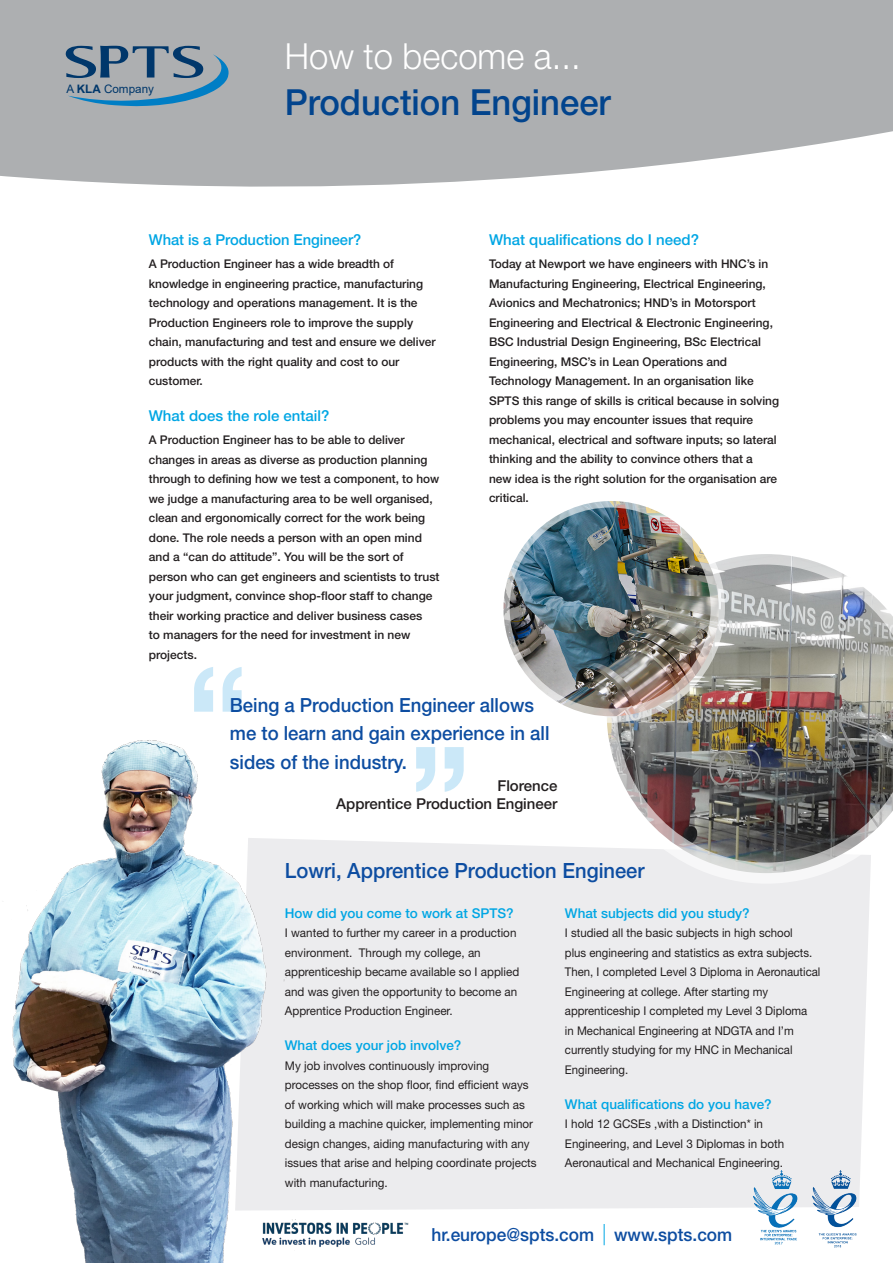
<style>
.page{position:relative;width:893px;height:1263px;background:#fff}
.page>*{position:absolute;margin:0;border:0;box-sizing:border-box;transform-origin:0 0}
.t1{font:500 36px "Helvetica Neue LT Std";color:#02448d;scale:.96 1}
.t2{font:300 36px "Helvetica Neue LT Std";color:#fff;scale:.96 1}
.t3{font:500 21px "Helvetica Neue LT Std";color:#0d4da1;scale:.96 1}
.t4{font:500 19.5px/28.5px "Helvetica Neue LT Std";color:#0d4da1;scale:.95 1}
.t5{font:500 18px "Helvetica Neue LT Std";color:#0d4da1;scale:.96 1}
.t6{font:500 15px "Helvetica Neue LT Std";color:#00a6e4}
.t7{font:500 15px "Helvetica Neue LT Std";color:#231f20}
.t8{font:500 13.5px "Helvetica Neue LT Std";color:#00a6e4}
.t9{font:500 12px/19.5px "Helvetica Neue LT Std";color:#231f20}
.t10{font:12px/19.5px "Helvetica Neue LT Std";color:#231f20}
.t11{font:12px/19.5px "Helvetica Neue LT Std";color:#231f20;scale:.95 1}
.t12{font:11.7px "Arial";color:#00376b}
.s1{font-weight:700}
</style>
<div class="page">
<svg style="left:604px;top:1224px;width:1px;height:21px"></svg>
<img style="left:295px;top:1219px;width:114px;height:28px">
<svg style="left:0;top:0;width:893px;height:187px;background:#b3b5b7"></svg>
<div style="left:295px;top:839px;width:575px;height:371px;background:#ececee"></div>
<img style="left:12px;top:740px;width:283px;height:523px">
<img style="left:596px;top:554px;width:297px;height:330px">
<svg style="left:194px;top:667px;width:48px;height:45px"></svg>
<svg style="left:416px;top:747px;width:48px;height:45px"></svg>
<img style="left:503px;top:501px;width:216px;height:215px;border-radius:108px">
<div style="left:495px;top:493px;width:230px;height:230px;border:14px solid #fff;border-radius:50%"></div>
<img style="left:812px;top:1171px;width:50px;height:77px">
<img style="left:754px;top:1171px;width:50px;height:74px">
<svg style="left:66px;top:46px;width:163px;height:60px;background:#7f97a8"></svg>
<p class="t12" style="left:66px;top:81px;width:89px">A <span class="s1">KLA</span> Company</p>
<p class="t2" style="left:285px;top:34px;width:310px">How to become a...</p>
<p class="t1" style="left:285px;top:80px;width:341px">Production Engineer</p>
<p class="t6" style="left:149px;top:230px;width:214px">What is a Production Engineer?</p>
<p class="t9" style="left:149px;top:254px;width:288px">A Production Engineer has a wide breadth of knowledge in engineering practice, manufacturing technology and operations management. It is the Production Engineers role to improve the supply chain, manufacturing and test and ensure we deliver products with the right quality and cost to our customer.</p>
<p class="t6" style="left:149px;top:406px;width:182px">What does the role entail?</p>
<p class="t9" style="left:149px;top:430px;width:292px">A Production Engineer has to be able to deliver changes in areas as diverse as production planning through to defining how we test a component, to how we judge a manufacturing area to be well organised, clean and ergonomically correct for the work being done. The role needs a person with an open mind and a “can do attitude”. You will be the sort of person who can get engineers and scientists to trust your judgment, convince shop-floor staff to change their working practice and deliver business cases<br>to managers for the need for investment in new projects.</p>
<p class="t6" style="left:489px;top:230px;width:212px">What qualifications do I need?</p>
<p class="t9" style="left:489px;top:254px;width:292px">Today at Newport we have engineers with HNC’s in Manufacturing Engineering, Electrical Engineering, Avionics and Mechatronics; HND’s in Motorsport Engineering and Electrical &amp; Electronic Engineering, BSC Industrial Design Engineering, BSc Electrical Engineering, MSC’s in Lean Operations and Technology Management. In an organisation like SPTS this range of skills is critical because in solving problems you may encounter issues that require mechanical, electrical and software inputs; so lateral thinking and the ability to convince others that a<br>new idea is the right solution for the organisation are critical.</p>
<p class="t4" style="left:230px;top:690px;width:338px">Being a Production Engineer allows me to learn and gain experience in all sides of the industry.</p>
<p class="t7" style="left:497px;top:777px;width:62px">Florence</p>
<p class="t7" style="left:336px;top:795px;width:223px">Apprentice Production Engineer</p>
<p class="t3" style="left:285px;top:858px;width:376px">Lowri, Apprentice Production Engineer</p>
<p class="t8" style="left:285px;top:905px;width:230px">How did you come to work at SPTS?</p>
<p class="t10" style="left:285px;top:923px;width:236px">I wanted to further my career in a production environment. Through my college, an apprenticeship became available so I applied and was given the opportunity to become an Apprentice Production Engineer.</p>
<p class="t8" style="left:285px;top:1037px;width:178px">What does your job involve?</p>
<p class="t10" style="left:285px;top:1055px;width:253px">My job involves continuously improving processes on the shop floor, find efficient ways of working which will make processes such as building a machine quicker, implementing minor design changes, aiding manufacturing with any issues that arise and helping coordinate projects with manufacturing.</p>
<p class="t8" style="left:565px;top:905px;width:186px">What subjects did you study?</p>
<p class="t11" style="left:565px;top:923px;width:270px">I studied all the basic subjects in high school<br>plus engineering and statistics as extra subjects.<br>Then, I completed Level 3 Diploma in Aeronautical Engineering at college. After starting my apprenticeship I completed my Level 3 Diploma<br>in Mechanical Engineering at NDGTA and I’m currently studying for my HNC in Mechanical Engineering.</p>
<p class="t8" style="left:565px;top:1096px;width:208px">What qualifications do you have?</p>
<p class="t10" style="left:565px;top:1114px;width:221px">I hold 12 GCSEs ,with a Distinction* in<br>Engineering, and Level 3 Diplomas in both<br>Aeronautical and Mechanical Engineering.</p>
<h3 class="t5" style="left:431px;top:1223px;width:315px">hr.europe@spts.com www.spts.com</h3>
</div>
